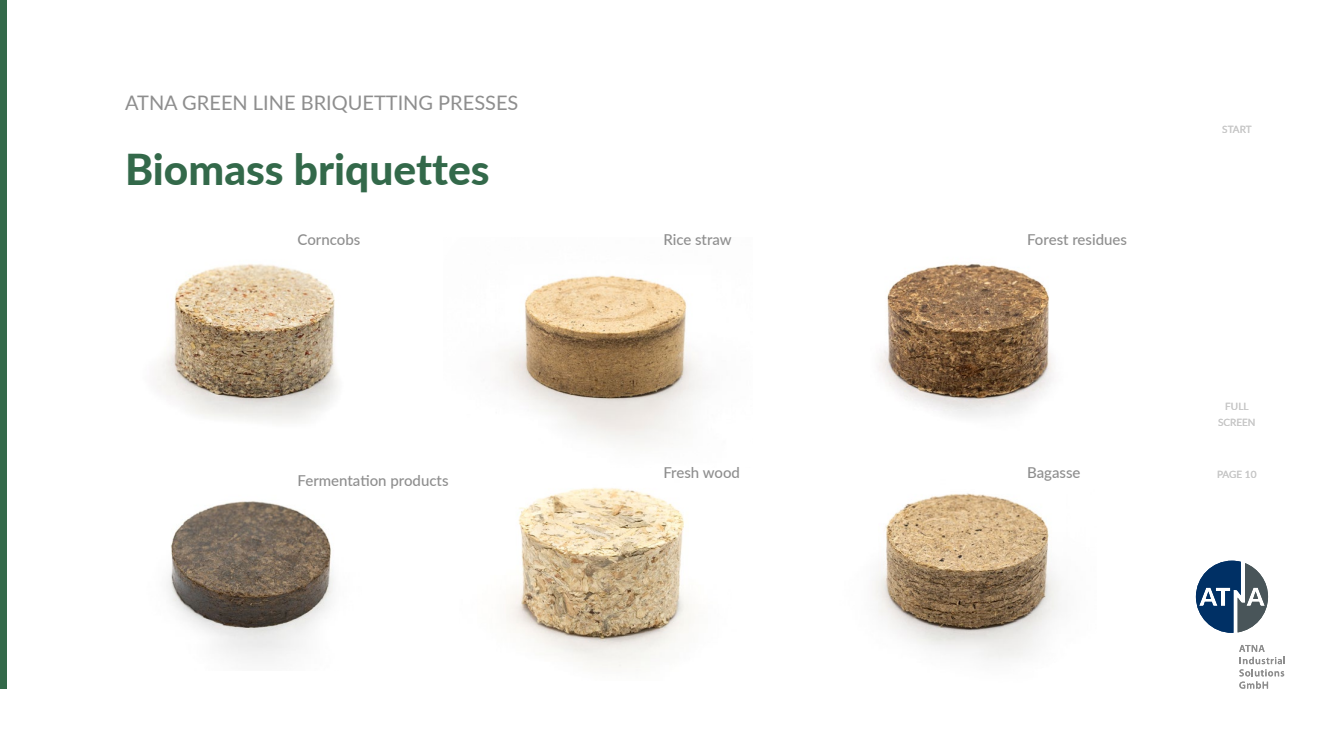
<style>
.page{position:relative;width:1319px;height:745px;background:#fff}
.page>*{position:absolute;margin:0;border:0;box-sizing:border-box;transform-origin:0 0}
.t1{font:800 42.5px "Lato";color:#33694a}
.t2{font:20px "Lato";color:#8e8e8e}
.t3{font:500 15px "Lato";color:#8e8e8e}
.t4{font:10px/15px "Lato";color:#c8c8c8;text-align:center}
</style>
<div class="page">
<img style="left:499px;top:275px;width:203px;height:170px">
<img style="left:157px;top:264px;width:181px;height:158px">
<img style="left:506px;top:488px;width:185px;height:179px">
<img style="left:167px;top:501px;width:167px;height:158px">
<img style="left:879px;top:263px;width:174px;height:154px">
<img style="left:874px;top:493px;width:186px;height:167px">
<svg style="left:1195px;top:560px;width:72px;height:72px"></svg>
<svg style="left:1239px;top:645px;width:45px;height:43px"></svg>
<div style="left:0;top:0;width:6px;height:688px;background:#33694a"></div>
<h2 class="t2" style="left:125px;top:88px;width:395px">ATNA GREEN LINE BRIQUETTING PRESSES</h2>
<h1 class="t1" style="left:125px;top:138px;width:366px">Biomass briquettes</h1>
<p class="t3" style="left:297px;top:229px;width:64px">Corncobs</p>
<p class="t3" style="left:663px;top:229px;width:70px">Rice straw</p>
<p class="t3" style="left:1026px;top:229px;width:101px">Forest residues</p>
<p class="t4" style="left:1221px;top:121px;width:31px">START</p>
<p class="t4" style="left:1217px;top:398px;width:39px">FULL<br>SCREEN</p>
<p class="t3" style="left:297px;top:469px;width:152px">Fermentation products</p>
<p class="t3" style="left:663px;top:461px;width:78px">Fresh wood</p>
<p class="t3" style="left:1026px;top:461px;width:55px">Bagasse</p>
<p class="t4" style="left:1216px;top:466px;width:41px">PAGE 10</p>
</div>
